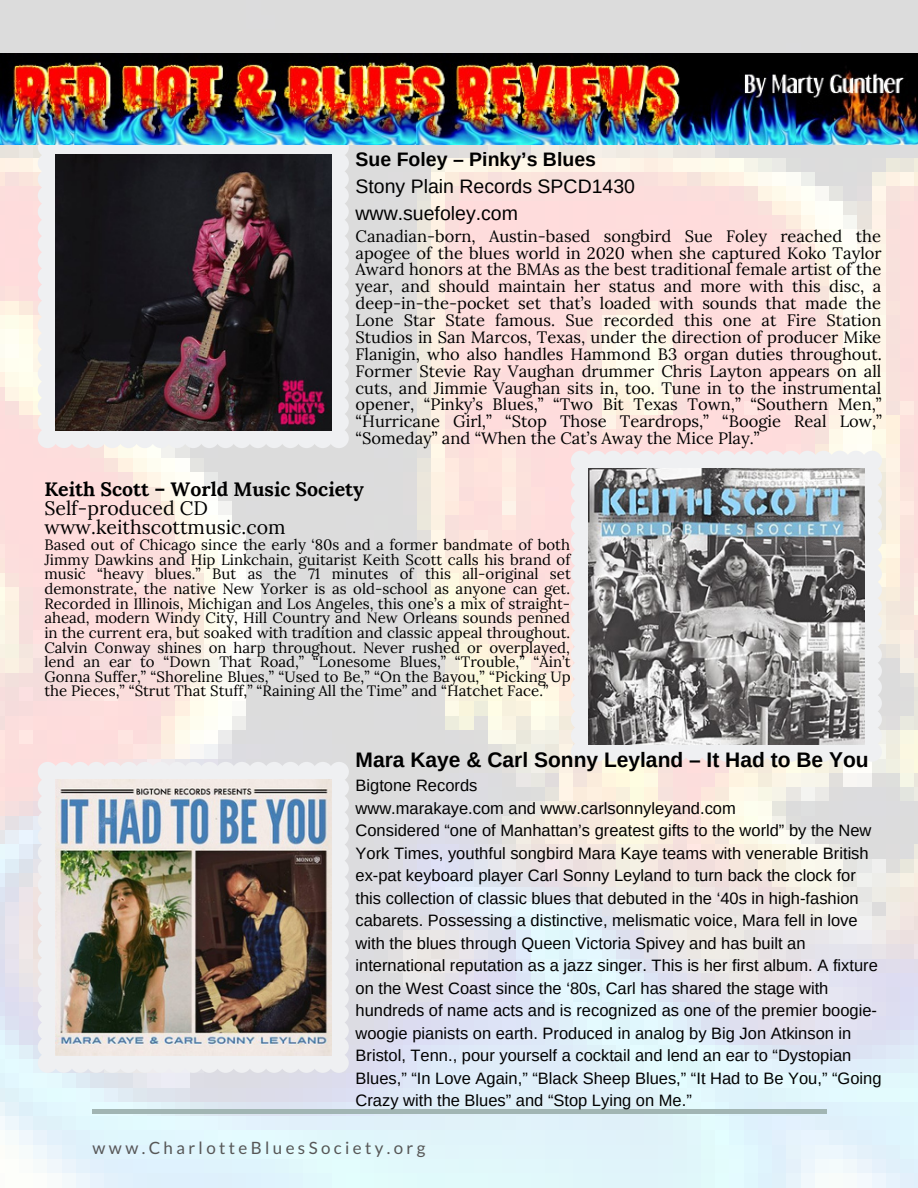
<style>
.page{position:relative;width:918px;height:1188px;background:#fff}
.page>*{position:absolute;margin:0;border:0;box-sizing:border-box;transform-origin:0 0}
.t1{font:700 21px "Arimo";color:#000}
.t2{font:19.5px/27px "Arimo";color:#000}
.t3{font:19.5px/19.2px "Lora";color:#000}
.t4{font:700 19.5px "Lora";color:#000}
.t5{font:700 19.5px "Arimo";color:#000}
.t6{font:16.95px "Lato";letter-spacing:.2em;color:#565656}
.t7{font:16.5px/22.5px "Arimo";color:#000}
.t8{font:16.5px/16.8px "Lora";color:#000;text-align:justify}
.t9{font:15px/14.7px "Lora";color:#000;text-align:justify}
</style>
<div class="page">
<img style="left:0;top:0;width:918px;height:1188px">
<svg style="left:38px;top:144px;width:311px;height:304px;fill:#eff0f2"></svg>
<img style="left:55px;top:155px;width:276px;height:276px">
<svg style="left:571px;top:451px;width:311px;height:311px;fill:#eff0f2"></svg>
<img style="left:588px;top:468px;width:276px;height:276px">
<svg style="left:38px;top:762px;width:311px;height:311px;fill:#eff0f2"></svg>
<img style="left:55px;top:779px;width:276px;height:276px">
<hr style="left:92px;top:1110px;width:734px;height:4px;background:#a1b5b3">
<img style="left:0;top:53px;width:918px;height:91px">
<p class="t5" style="left:356px;top:149px;width:242px">Sue Foley – Pinky’s Blues</p>
<p class="t2" style="left:356px;top:173px;width:281px">Stony Plain Records SPCD1430 www.suefoley.com</p>
<p class="t8" style="left:356px;top:227px;width:528px">Canadian-born, Austin-based songbird Sue Foley reached the apogee of the blues world in 2020 when she captured Koko Taylor Award honors at the BMAs as the best traditional female artist of the year, and should maintain her status and more with this disc, a deep-in-the-pocket set that’s loaded with sounds that made the Lone Star State famous. Sue recorded this one at Fire Station Studios in San Marcos, Texas, under the direction of producer Mike Flanigin, who also handles Hammond B3 organ duties throughout.<br>Former Stevie Ray Vaughan drummer Chris Layton appears on all cuts, and Jimmie Vaughan sits in, too. Tune in to the instrumental opener, “Pinky’s Blues,” “Two Bit Texas Town,” “Southern Men,” “Hurricane Girl,” “Stop Those Teardrops,” “Boogie Real Low,” “Someday” and “When the Cat’s Away the Mice Play.”</p>
<p class="t4" style="left:44px;top:477px;width:321px">Keith Scott – World Music Society</p>
<p class="t3" style="left:44px;top:499px;width:243px">Self-produced CD www.keithscottmusic.com</p>
<p class="t9" style="left:44px;top:537px;width:528px">Based out of Chicago since the early ‘80s and a former bandmate of both Jimmy Dawkins and Hip Linkchain, guitarist Keith Scott calls his brand of music “heavy blues.” But as the 71 minutes of this all-original set demonstrate, the native New Yorker is as old-school as anyone can get.<br>Recorded in Illinois, Michigan and Los Angeles, this one’s a mix of straight&shy;ahead, modern Windy City, Hill Country and New Orleans sounds penned in the current era, but soaked with tradition and classic appeal throughout.<br>Calvin Conway shines on harp throughout. Never rushed or overplayed, lend an ear to “Down That Road,” “Lonesome Blues,” “Trouble,” “Ain’t Gonna Suffer,” “Shoreline Blues,” “Used to Be,” “On the Bayou,” “Picking Up the Pieces,” “Strut That Stuff,” “Raining All the Time” and “Hatchet Face.”</p>
<p class="t1" style="left:356px;top:747px;width:515px">Mara Kaye &amp; Carl Sonny Leyland – It Had to Be You</p>
<p class="t7" style="left:356px;top:774px;width:528px">Bigtone Records<br>www.marakaye.com and www.carlsonnyleyand.com<br>Considered “one of Manhattan’s greatest gifts to the world” by the New York Times, youthful songbird Mara Kaye teams with venerable British ex-pat keyboard player Carl Sonny Leyland to turn back the clock for this collection of classic blues that debuted in the ‘40s in high-fashion cabarets. Possessing a distinctive, melismatic voice, Mara fell in love with the blues through Queen Victoria Spivey and has built an international reputation as a jazz singer. This is her first album. A fixture on the West Coast since the ‘80s, Carl has shared the stage with hundreds of name acts and is recognized as one of the premier boogie&shy;woogie pianists on earth. Produced in analog by Big Jon Atkinson in Bristol, Tenn., pour yourself a cocktail and lend an ear to “Dystopian Blues,” “In Love Again,” “Black Sheep Blues,” “It Had to Be You,” “Going Crazy with the Blues” and “Stop Lying on Me.”</p>
<p class="t6" style="left:93px;top:1138px;width:334px">www.CharlotteBluesSociety.org</p>
</div>
